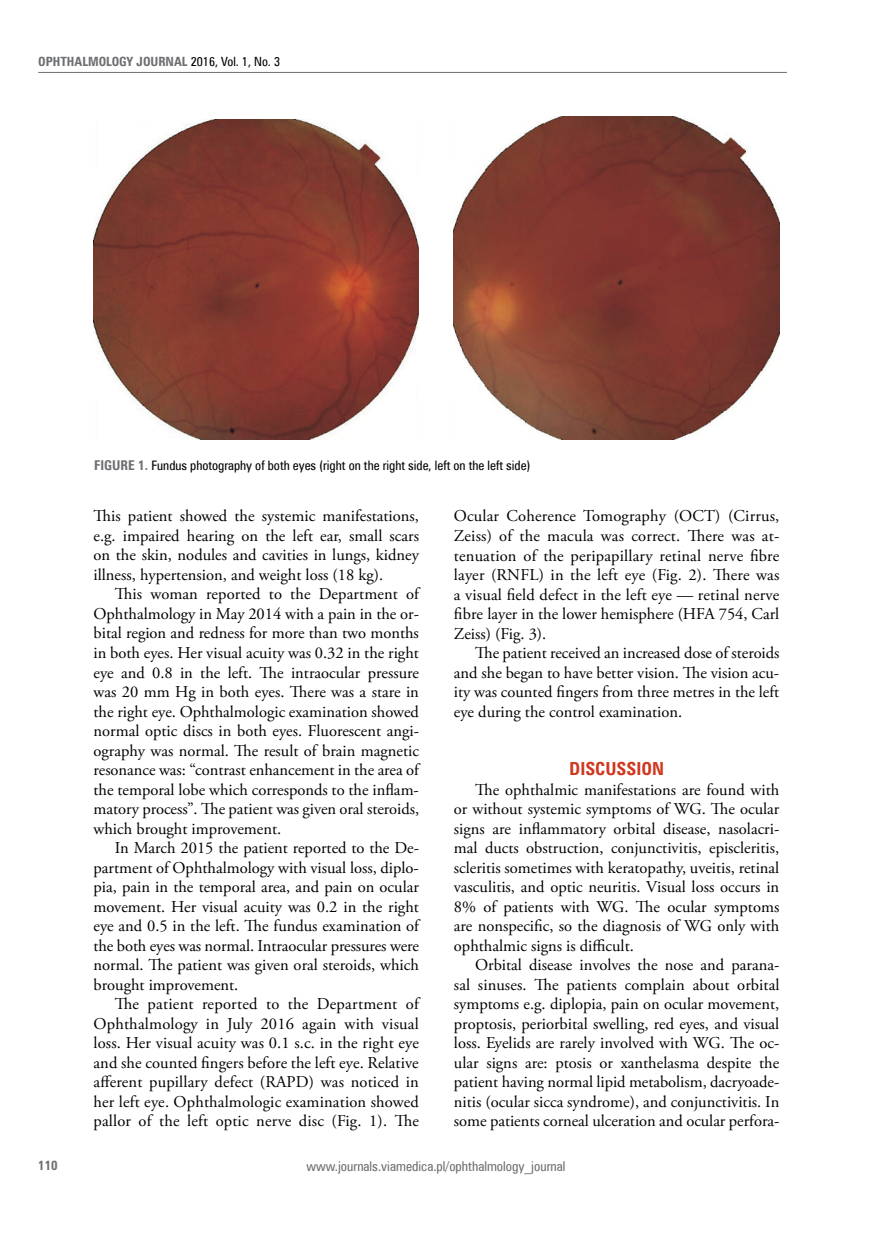
<style>
.page{position:relative;width:872px;height:1234px;background:#fff}
.page>*{position:absolute;margin:0;border:0;box-sizing:border-box;transform-origin:0 0}
.t1{font:700 18px "Zurich Cn EU";color:#cf381e}
.t2{font:16.5px/19.5px "Adobe Garamond Pro";color:#000;text-align:justify}
.t3{font:13.5px "Zurich Cn EU";color:#6d6e71}
.t4{font:700 13.5px "Zurich Cn EU";color:#6d6e71}
.t5{font:700 13.2px "Zurich Cn EU";color:#6d6e71}
.t6{font:13.05px "Zurich Cn EU";color:#000}
.t7{font:700 12.75px "Zurich Cn EU";color:#6d6e71}
.s1{font-weight:400;color:#000}
.s2{font-weight:700;font-size:13.5px;color:#6d6e71}
</style>
<div class="page">
<hr style="left:38px;top:72px;width:749px;height:1px;background:#6d6e71">
<img style="left:94px;top:119px;width:325px;height:320px">
<img style="left:454px;top:117px;width:325px;height:322px">
<p class="t7" style="left:38px;top:53px;width:243px">OPHTHALMOLOGY JOURNAL <span class="s1">2016, Vol. 1, No. 3</span></p>
<p class="t4" style="left:94px;top:456px;width:15px">FIGURE</p>
<p class="t6" style="left:138px;top:457px;width:393px"><span class="s2">1.</span> Fundus photography of both eyes (right on the right side, left on the left side)</p>
<p class="t2" style="left:94px;top:507px;width:327px">This patient showed the systemic manifestations, e.g. impaired hearing on the left ear, small scars on the skin, nodules and cavities in lungs, kidney illness, hypertension, and weight loss (18 kg).</p>
<p class="t2" style="left:94px;top:585px;width:327px;text-indent:21px">This woman reported to the Department of Ophthalmology in May 2014 with a pain in the or&shy;bital region and redness for more than two months in both eyes. Her visual acuity was 0.32 in the right eye and 0.8 in the left. The intraocular pressure was 20 mm Hg in both eyes. There was a stare in the right eye. Ophthalmologic examination showed normal optic discs in both eyes. Fluorescent angi&shy;ography was normal. The result of brain magnetic resonance was: “contrast enhancement in the area of the temporal lobe which corresponds to the inflam&shy;matory process”. The patient was given oral steroids, which brought improvement.</p>
<p class="t2" style="left:94px;top:838px;width:327px;text-indent:21px">In March 2015 the patient reported to the De&shy;partment of Ophthalmology with visual loss, diplo&shy;pia, pain in the temporal area, and pain on ocular movement. Her visual acuity was 0.2 in the right eye and 0.5 in the left. The fundus examination of the both eyes was normal. Intraocular pressures were normal. The patient was given oral steroids, which brought improvement.</p>
<p class="t2" style="left:94px;top:994px;width:327px;text-indent:21px">The patient reported to the Department of Ophthalmology in July 2016 again with visual loss. Her visual acuity was 0.1 s.c. in the right eye and she counted fingers before the left eye. Relative afferent pupillary defect (RAPD) was noticed in her left eye. Ophthalmologic examination showed pallor of the left optic nerve disc (Fig. 1). The</p>
<p class="t2" style="left:454px;top:507px;width:327px">Ocular Coherence Tomography (OCT) (Cirrus, Zeiss) of the macula was correct. There was at&shy;tenuation of the peripapillary retinal nerve fibre layer (RNFL) in the left eye (Fig. 2). There was a visual field defect in the left eye — retinal nerve fibre layer in the lower hemisphere (HFA 754, Carl Zeiss) (Fig. 3).</p>
<p class="t2" style="left:454px;top:643px;width:327px;text-indent:21px">The patient received an increased dose of steroids and she began to have better vision. The vision acu&shy;ity was counted fingers from three metres in the left eye during the control examination.</p>
<p class="t1" style="left:569px;top:757px;width:47px">DISCUSSION</p>
<p class="t2" style="left:454px;top:780px;width:327px;text-indent:21px">The ophthalmic manifestations are found with or without systemic symptoms of WG. The ocular signs are inflammatory orbital disease, nasolacri&shy;mal ducts obstruction, conjunctivitis, episcleritis, scleritis sometimes with keratopathy, uveitis, retinal vasculitis, and optic neuritis. Visual loss occurs in 8% of patients with WG. The ocular symptoms are nonspecific, so the diagnosis of WG only with ophthalmic signs is difficult.</p>
<p class="t2" style="left:454px;top:955px;width:327px;text-indent:21px">Orbital disease involves the nose and parana&shy;sal sinuses. The patients complain about orbital symptoms e.g. diplopia, pain on ocular movement, proptosis, periorbital swelling, red eyes, and visual loss. Eyelids are rarely involved with WG. The oc&shy;ular signs are: ptosis or xanthelasma despite the patient having normal lipid metabolism, dacryoade&shy;nitis (ocular sicca syndrome), and conjunctivitis. In some patients corneal ulceration and ocular perfora-</p>
<p class="t5" style="left:38px;top:1157px;width:21px">110</p>
<p class="t3" style="left:306px;top:1157px;width:260px">www.journals.viamedica.pl/ophthalmology_journal</p>
</div>
